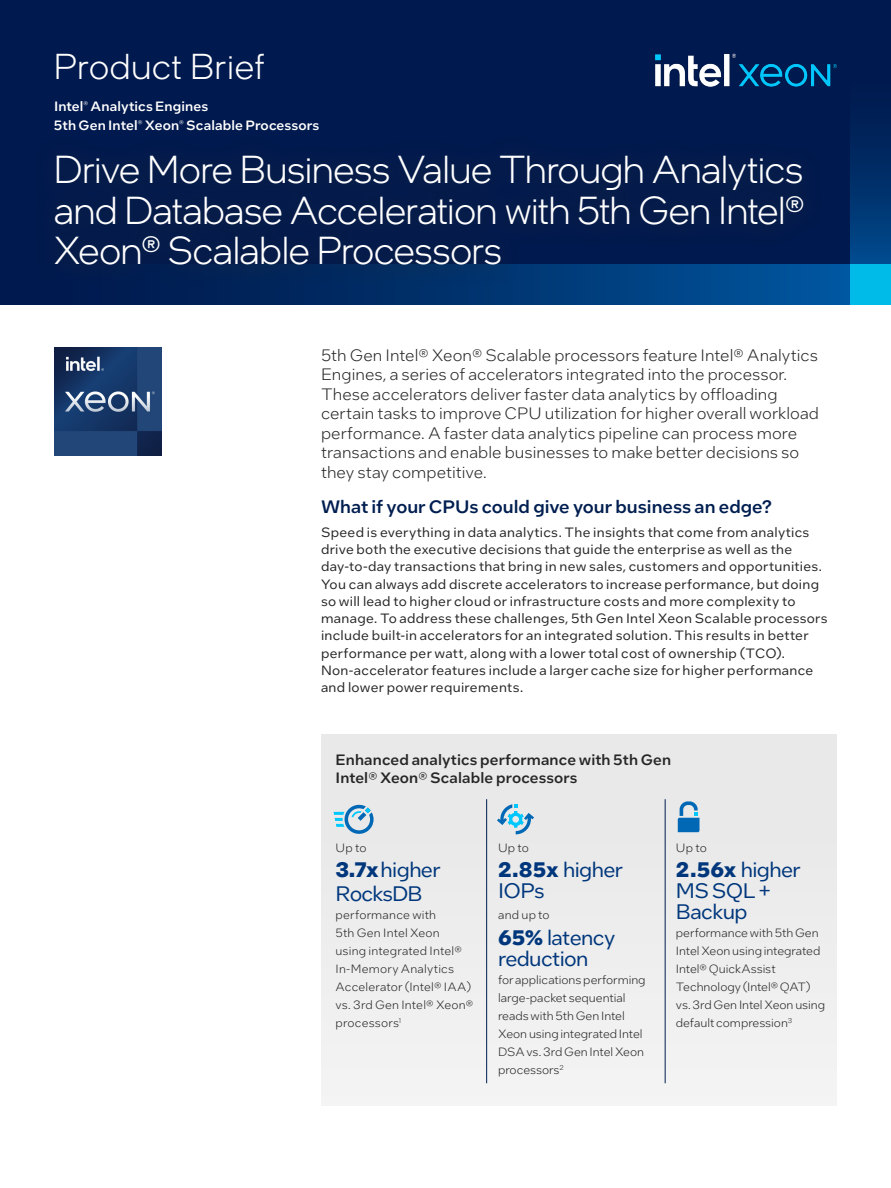
<style>
.page{position:relative;width:891px;height:1188px;background:#fff}
.page>*{position:absolute;margin:0;border:0;box-sizing:border-box;transform-origin:0 0}
.t1{font:300 39px/40.5px "Intel One Display";letter-spacing:-.005em;color:#fff;text-align:justify}
.t2{font:300 36px "Intel One Display";letter-spacing:.025em;color:#fff}
.t3{font:21px/21px "Intel One Text";letter-spacing:-.03em;color:#00377c}
.t4{font:500 18px "Intel One Text";color:#001e50}
.t5{font:300 16.5px/19.5px "Intel One Text";color:#262626}
.t6{font:500 15px/18px "Intel One Text";letter-spacing:.01em;color:#262626}
.t7{font:13.5px/17.2px "Intel One Text";letter-spacing:.02em;color:#262626}
.t8{font:500 13.5px/18.8px "Intel One Text";letter-spacing:.005em;color:#fff}
.t9{font:300 12px/18px "Intel One Text";color:#262626}
.s1{font-weight:700}
</style>
<div class="page">
<div style="left:0;top:0;width:891px;height:305px;background:#00194e"></div>
<div style="left:0;top:264px;width:891px;height:41px;background:linear-gradient(to right,#001243,#00569e)"></div>
<svg style="left:850px;top:129px;width:41px;height:135px"></svg>
<div style="left:850px;top:264px;width:41px;height:41px;background:#00bbe7"></div>
<img style="left:655px;top:54px;width:182px;height:32px">
<img style="left:54px;top:348px;width:107px;height:107px">
<div style="left:321px;top:734px;width:516px;height:372px;background:#ededed"></div>
<svg style="left:678px;top:801px;width:22px;height:31px"></svg>
<svg style="left:334px;top:804px;width:40px;height:30px"></svg>
<svg style="left:497px;top:804px;width:37px;height:30px"></svg>
<hr style="left:486px;top:799px;width:1px;height:284px;background:#001e50">
<hr style="left:665px;top:799px;width:1px;height:284px;background:#001e50">
<div style="left:34px;top:135px;width:790px;height:154px;background:#2e2f2f;opacity:.8"></div>
<h2 class="t2" style="left:54px;top:45px;width:212px">Product Brief</h2>
<p class="t8" style="left:54px;top:97px;width:267px">Intel<sup>®</sup> Analytics Engines<br>5th Gen Intel<sup>®</sup> Xeon<sup>®</sup> Scalable Processors</p>
<h1 class="t1" style="left:54px;top:149px;width:752px">Drive More Business Value Through Analytics and Database Acceleration with 5th Gen Intel® Xeon® Scalable Processors</h1>
<p class="t5" style="left:321px;top:345px;width:500px">5th Gen Intel® Xeon® Scalable processors feature Intel® Analytics Engines, a series of accelerators integrated into the processor.<br>These accelerators deliver faster data analytics by offloading certain tasks to improve CPU utilization for higher overall workload performance. A faster data analytics pipeline can process more transactions and enable businesses to make better decisions so they stay competitive.</p>
<h3 class="t4" style="left:321px;top:494px;width:452px">What if your CPUs could give your business an edge?</h3>
<p class="t7" style="left:321px;top:523px;width:508px">Speed is everything in data analytics. The insights that come from analytics drive both the executive decisions that guide the enterprise as well as the day-to-day transactions that bring in new sales, customers and opportunities.<br>You can always add discrete accelerators to increase performance, but doing so will lead to higher cloud or infrastructure costs and more complexity to manage. To address these challenges, 5th Gen Intel Xeon Scalable processors include built-in accelerators for an integrated solution. This results in better performance per watt, along with a lower total cost of ownership (TCO).<br>Non-accelerator features include a larger cache size for higher performance and lower power requirements.</p>
<p class="t6" style="left:336px;top:751px;width:337px">Enhanced analytics performance with 5th Gen<br>Intel® Xeon® Scalable processors</p>
<p class="t9" style="left:336px;top:838px;width:32px">Up to</p>
<h3 class="t3" style="left:336px;top:857px;width:106px;line-height:24px"><span class="s1">3.7x</span> higher<br>RocksDB</h3>
<p class="t9" style="left:336px;top:906px;width:139px">performance with<br>5th Gen Intel Xeon using integrated Intel®<br>In-Memory Analytics<br>Accelerator (Intel® IAA) vs. 3rd Gen Intel® Xeon® processors<sup>1</sup></p>
<p class="t9" style="left:498px;top:838px;width:32px">Up to</p>
<h3 class="t3" style="left:498px;top:859px;width:126px"><span class="s1">2.85x</span> higher<br>IOPs</h3>
<p class="t9" style="left:498px;top:906px;width:53px">and up to</p>
<h3 class="t3" style="left:498px;top:926px;width:119px"><span class="s1">65%</span> latency reduction</h3>
<p class="t9" style="left:498px;top:970px;width:149px">for applications performing large-packet sequential reads with 5th Gen Intel<br>Xeon using integrated Intel<br>DSA vs. 3rd Gen Intel Xeon processors<sup>2</sup></p>
<p class="t9" style="left:676px;top:838px;width:32px">Up to</p>
<h3 class="t3" style="left:676px;top:859px;width:126px"><span class="s1">2.56x</span> higher<br>MS SQL +<br>Backup</h3>
<p class="t9" style="left:676px;top:924px;width:151px">performance with 5th Gen<br>Intel Xeon using integrated<br>Intel® QuickAssist<br>Technology (Intel® QAT) vs. 3rd Gen Intel Xeon using default compression<sup>3</sup></p>
</div>
